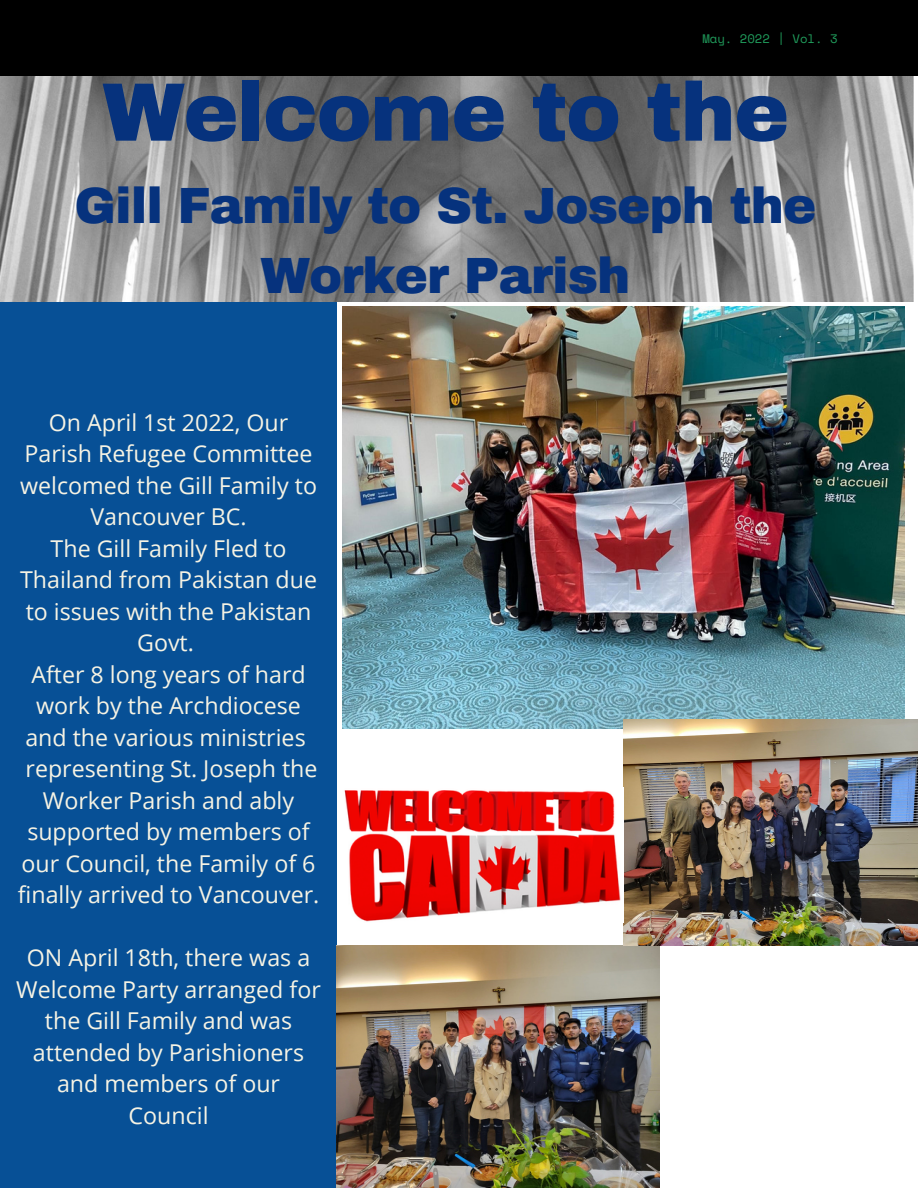
<style>
.page{position:relative;width:918px;height:1188px;background:#fff}
.page>*{position:absolute;margin:0;border:0;box-sizing:border-box;transform-origin:0 0}
.t1{font:900 82.8px "Archivo";letter-spacing:-.02em;color:#06327d}
.t2{font:900 49.8px/69.8px "Archivo";letter-spacing:-.02em;color:#06327d;text-align:center}
.t3{font:23.25px/31.5px "Open Sans";color:#f6f3e4;text-align:center}
.t4{font:12.3px "Space Mono";color:#209d5c}
</style>
<div class="page">
<div style="left:0;top:278px;width:337px;height:910px;background:#075096"></div>
<img style="left:0;top:76px;width:914px;height:226px">
<div style="left:0;top:0;width:918px;height:76px;background:#000"></div>
<img style="left:342px;top:307px;width:563px;height:422px">
<img style="left:337px;top:946px;width:323px;height:242px">
<img style="left:624px;top:719px;width:294px;height:226px">
<img style="left:344px;top:790px;width:277px;height:132px">
<p class="t4" style="left:702px;top:29px;width:137px">May. 2022 | Vol. 3</p>
<h1 class="t1" style="left:102px;top:68px;width:689px">Welcome to the</h1>
<h2 class="t2" style="left:75px;top:171px;width:743px">Gill Family to St. Joseph the<br>Worker Parish</h2>
<p class="t3" style="left:18px;top:406px;width:303px">On April 1st 2022, Our<br>Parish Refugee Committee welcomed the Gill Family to<br>Vancouver BC.<br>The Gill Family Fled to<br>Thailand from Pakistan due to issues with the Pakistan<br>Govt.<br>After 8 long years of hard work by the Archdiocese and the various ministries representing St. Joseph the<br>Worker Parish and ably supported by members of our Council, the Family of 6 finally arrived to Vancouver.</p>
<p class="t3" style="left:16px;top:942px;width:306px">ON April 18th, there was a<br>Welcome Party arranged for the Gill Family and was attended by Parishioners and members of our<br>Council</p>
</div>
